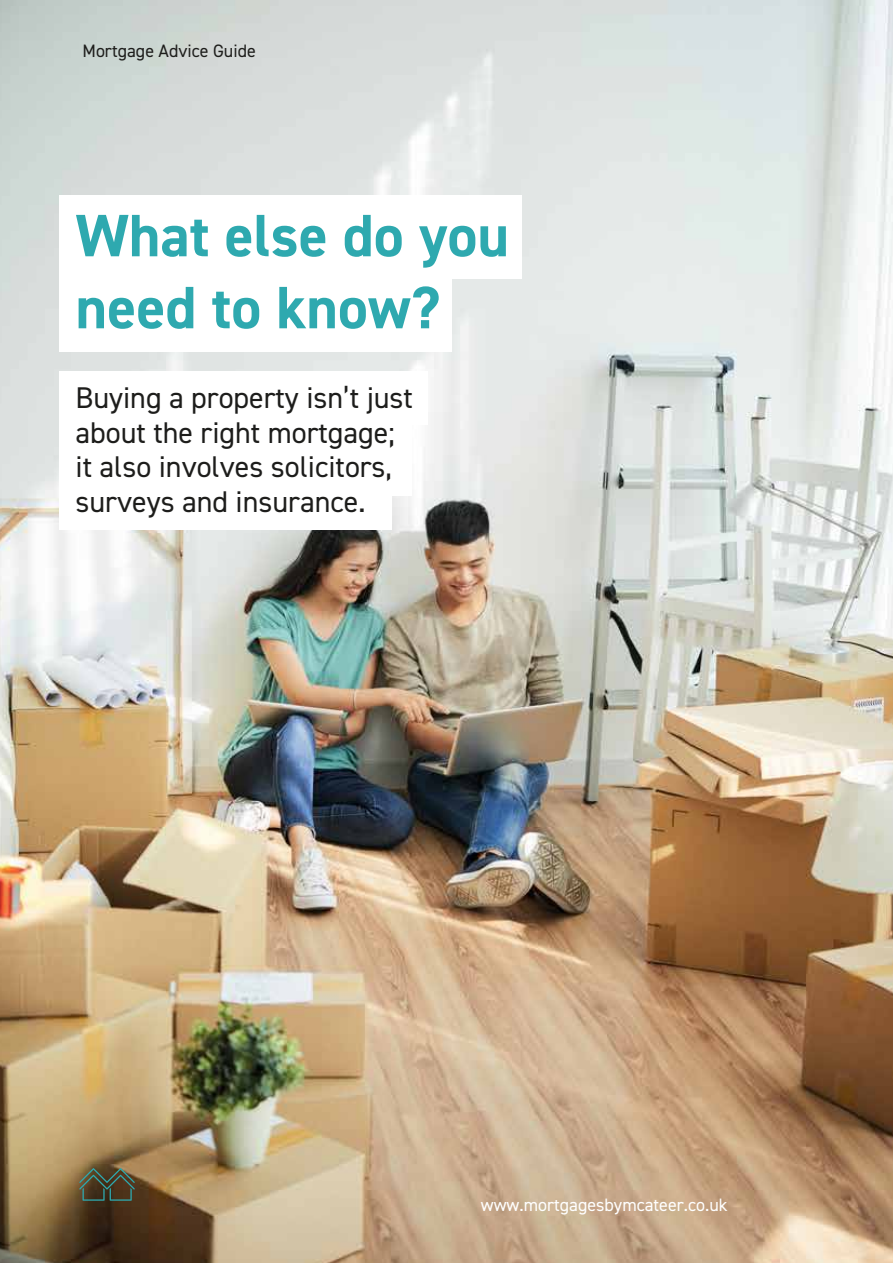
<style>
.page{position:relative;width:893px;height:1263px;background:#fff}
.page>*{position:absolute;margin:0;border:0;box-sizing:border-box;transform-origin:0 0}
.t1{font:700 60px/72px "DIN2014";color:#2ea9af}
.t2{font:30px/34.5px "DIN2014";color:#1d1d1b}
.t3{font:18px "DIN2014";color:#fff}
.t4{font:18px "DIN2014";color:#1e1e1c}
</style>
<div class="page">
<img style="left:0;top:0;width:893px;height:1263px">
<div style="left:59px;top:195px;width:463px;height:84px;background:#fff"></div>
<div style="left:59px;top:372px;width:369px;height:53px;background:#fff"></div>
<div style="left:59px;top:476px;width:333px;height:54px;background:#fff"></div>
<div style="left:59px;top:409px;width:353px;height:53px;background:#fff"></div>
<div style="left:59px;top:443px;width:353px;height:53px;background:#fff"></div>
<div style="left:59px;top:268px;width:393px;height:84px;background:#fff"></div>
<svg style="left:79px;top:1168px;width:56px;height:33px"></svg>
<p class="t4" style="left:83px;top:42px;width:175px">Mortgage Advice Guide</p>
<h1 class="t1" style="left:76px;top:202px;width:435px">What else do you need to know?</h1>
<p class="t2" style="left:76px;top:382px;width:339px">Buying a property isn’t just about the right mortgage; it also involves solicitors, surveys and insurance.</p>
<p class="t3" style="left:481px;top:1196px;width:248px">www.mortgagesbymcateer.co.uk</p>
</div>
